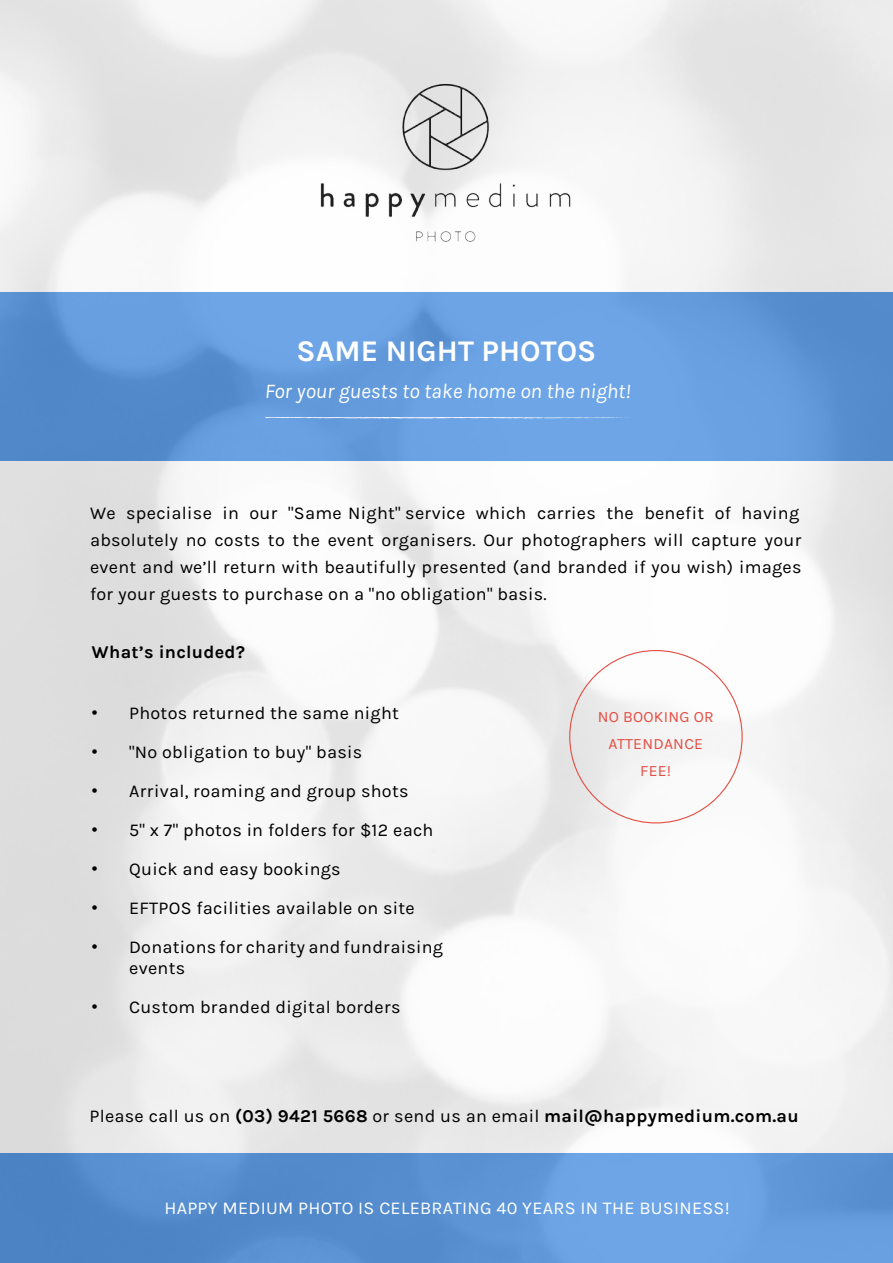
<style>
.page{position:relative;width:893px;height:1263px;background:#fff}
.page>*{position:absolute;margin:0;border:0;box-sizing:border-box;transform-origin:0 0}
.t1{font:700 30px "Karla";color:#fff}
.t2{font:italic 21px "Karla";color:#fff}
.t3{font:18px/27px "Karla";letter-spacing:.015em;color:#000}
.t4{font:700 18px "Karla";letter-spacing:.015em;color:#000}
.t5{font:18px "Karla";letter-spacing:.015em;color:#fff}
.t6{font:15.75px/27px "Karla";letter-spacing:.015em;color:#e54d42;text-align:center}
.s1{font-family:"Arial"}
.s2{font-weight:400}
</style>
<div class="page">
<img style="left:0;top:0;width:893px;height:1263px">
<img style="left:307px;top:68px;width:279px;height:189px">
<svg style="left:264px;top:417px;width:366px;height:2px"></svg>
<h1 class="t1" style="left:297px;top:333px;width:301px">SAME NIGHT PHOTOS</h1>
<p class="t2" style="left:265px;top:379px;width:367px">For your guests to take home on the night!</p>
<p class="t3" style="left:90px;top:500px;width:713px">We specialise in our "Same Night" service which carries the benefit of having absolutely no costs to the event organisers. Our photographers will capture your event and we’ll return with beautifully presented (and branded if you wish) images for your guests to purchase on a "no obligation" basis.</p>
<p class="t4" style="left:92px;top:642px;width:155px">What’s included?</p>
<p class="t3" style="left:92px;top:699px;width:309px"><span class="s1">•</span> Photos returned the same night</p>
<p class="t3" style="left:92px;top:738px;width:272px"><span class="s1">•</span> "No obligation to buy" basis</p>
<p class="t3" style="left:92px;top:777px;width:318px"><span class="s1">•</span> Arrival, roaming and group shots</p>
<p class="t3" style="left:92px;top:816px;width:343px"><span class="s1">•</span> 5" x 7" photos in folders for $12 each</p>
<p class="t3" style="left:92px;top:855px;width:251px"><span class="s1">•</span> Quick and easy bookings</p>
<p class="t3" style="left:92px;top:894px;width:325px"><span class="s1">•</span> EFTPOS facilities available on site</p>
<p class="t3" style="left:129px;top:936px;width:315px;line-height:21.6px;text-indent:-37px"><span class="s1">•</span> Donations for charity and fundraising events</p>
<p class="t3" style="left:92px;top:994px;width:310px"><span class="s1">•</span> Custom branded digital borders</p>
<p class="t6" style="left:598px;top:703px;width:118px">NO BOOKING OR<br>ATTENDANCE<br>FEE!</p>
<p class="t4" style="left:89px;top:1106px;width:711px"><span class="s2">Please call us on</span> (03) 9421 5668 <span class="s2">or send us an email</span> mail@happymedium.com.au</p>
<p class="t5" style="left:164px;top:1198px;width:567px">HAPPY MEDIUM PHOTO IS CELEBRATING 40 YEARS IN THE BUSINESS!</p>
</div>
